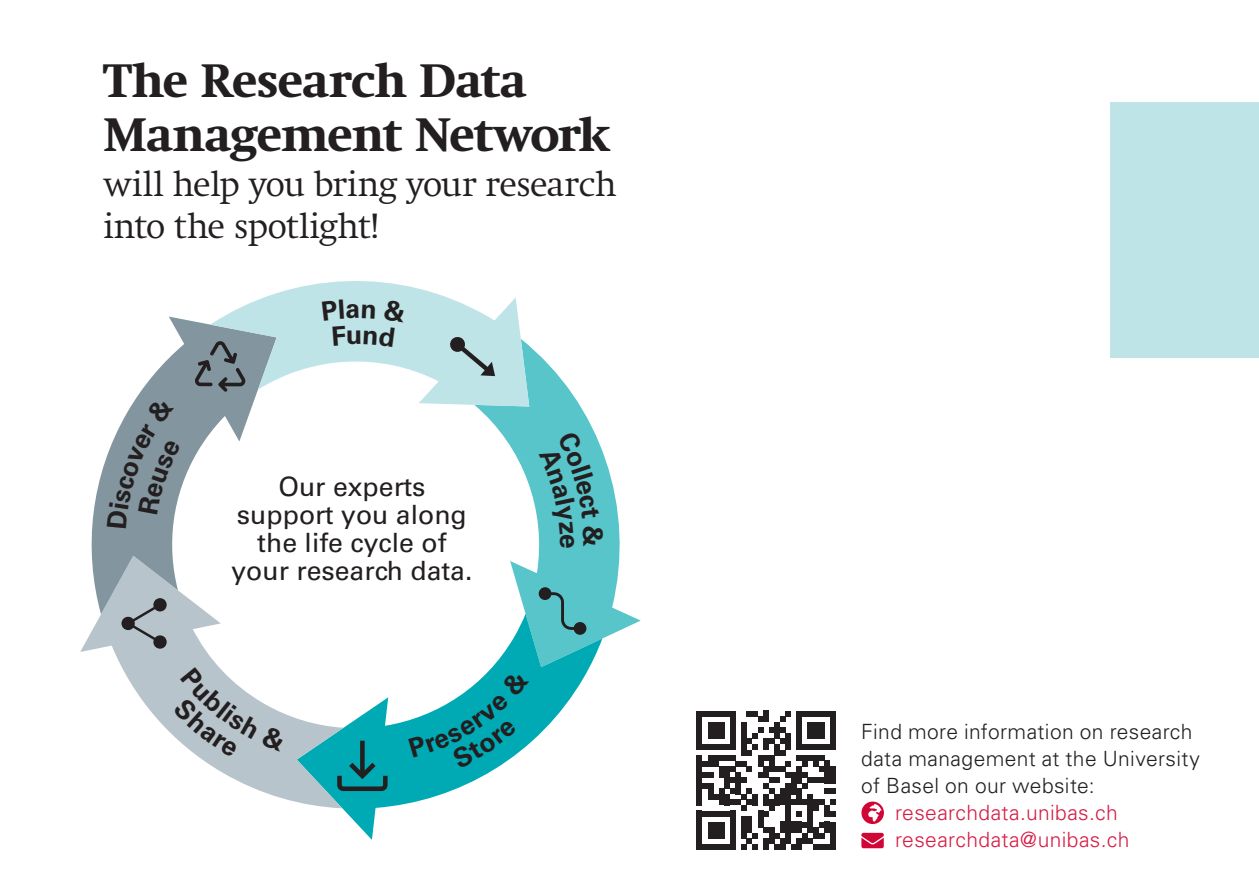
<style>
.page{position:relative;width:1259px;height:893px;background:#fff}
.page>*{position:absolute;margin:0;border:0;box-sizing:border-box;transform-origin:0 0}
.t1{font:700 48px/54px "Swift Neue LT Pro";letter-spacing:-.02em;color:#231f20}
.t2{font:300 36px/42px "Swift Neue LT Pro";letter-spacing:-.015em;color:#231f20}
.t3{font:26.7px/27.9px "Univers LT Std";color:#231f20;text-align:center}
.t4{font:300 21px/27px "Univers LT Std";letter-spacing:.02em;color:#231f20}
.t5{font:300 21px/27px "Univers LT Std";letter-spacing:.02em;color:#d61d45}
</style>
<div class="page">
<svg style="left:861px;top:801px;width:23px;height:23px"></svg>
<svg style="left:861px;top:833px;width:22px;height:15px"></svg>
<div style="left:1110px;top:102px;width:149px;height:255px;background:#bee4e8"></div>
<div style="left:696px;top:711px;width:6px;height:33px;background:#231f20"></div>
<div style="left:708px;top:722px;width:5px;height:17px;background:#231f20"></div>
<div style="left:713px;top:722px;width:6px;height:17px;background:#231f20"></div>
<div style="left:719px;top:722px;width:5px;height:17px;background:#231f20"></div>
<svg style="left:702px;top:711px;width:28px;height:5px"></svg>
<div style="left:730px;top:711px;width:5px;height:33px;background:#231f20"></div>
<div style="left:741px;top:722px;width:5px;height:22px;background:#231f20"></div>
<svg style="left:746px;top:711px;width:17px;height:11px"></svg>
<div style="left:763px;top:711px;width:6px;height:11px;background:#231f20"></div>
<div style="left:774px;top:722px;width:6px;height:17px;background:#231f20"></div>
<svg style="left:780px;top:711px;width:11px;height:11px"></svg>
<div style="left:796px;top:711px;width:6px;height:33px;background:#231f20"></div>
<div style="left:807px;top:722px;width:6px;height:17px;background:#231f20"></div>
<div style="left:813px;top:722px;width:5px;height:17px;background:#231f20"></div>
<div style="left:818px;top:722px;width:6px;height:17px;background:#231f20"></div>
<svg style="left:802px;top:711px;width:28px;height:5px"></svg>
<div style="left:830px;top:711px;width:5px;height:33px;background:#231f20"></div>
<svg style="left:696px;top:728px;width:139px;height:122px"></svg>
<div style="left:830px;top:822px;width:5px;height:16px;background:#231f20"></div>
<div style="left:830px;top:838px;width:5px;height:12px;background:#231f20"></div>
<svg style="left:476px;top:345px;width:164px;height:295px"></svg>
<svg style="left:339px;top:614px;width:263px;height:226px"></svg>
<svg style="left:80px;top:614px;width:263px;height:194px"></svg>
<svg style="left:91px;top:317px;width:161px;height:297px"></svg>
<svg style="left:210px;top:281px;width:319px;height:125px;fill:#bee4e8"></svg>
<svg style="left:449px;top:336px;width:46px;height:40px;background:#9bb7bb"></svg>
<svg style="left:337px;top:741px;width:50px;height:50px;background:#088891"></svg>
<svg style="left:121px;top:598px;width:46px;height:51px;background:#969ea4"></svg>
<svg style="left:195px;top:341px;width:50px;height:51px;background:#6d7a82"></svg>
<svg style="left:539px;top:587px;width:47px;height:48px;background:#4da7ab"></svg>
<svg style="left:107px;top:396px;width:74px;height:132px;background:#8fa0a9"></svg>
<div style="left:539px;top:430px;width:64px;height:118px;background:#57c5c9"></div>
<div style="left:322px;top:299px;width:85px;height:48px;background:#bee4e8"></div>
<svg style="left:408px;top:669px;width:122px;height:100px"></svg>
<svg style="left:173px;top:667px;width:114px;height:91px"></svg>
<h1 class="t1" style="left:103px;top:54px;width:508px">The Research Data<br>Management Network</h1>
<h2 class="t2" style="left:103px;top:163px;width:515px">will help you bring your research into the spotlight!</h2>
<p class="t3" style="left:231px;top:472px;width:243px">Our experts support you along the life cycle of your research data.</p>
<p class="t4" style="left:861px;top:718px;width:340px">Find more information on research data management at the University of Basel on our website:</p>
<p class="t5" style="left:895px;top:799px;width:236px">researchdata.unibas.ch researchdata@unibas.ch</p>
</div>
